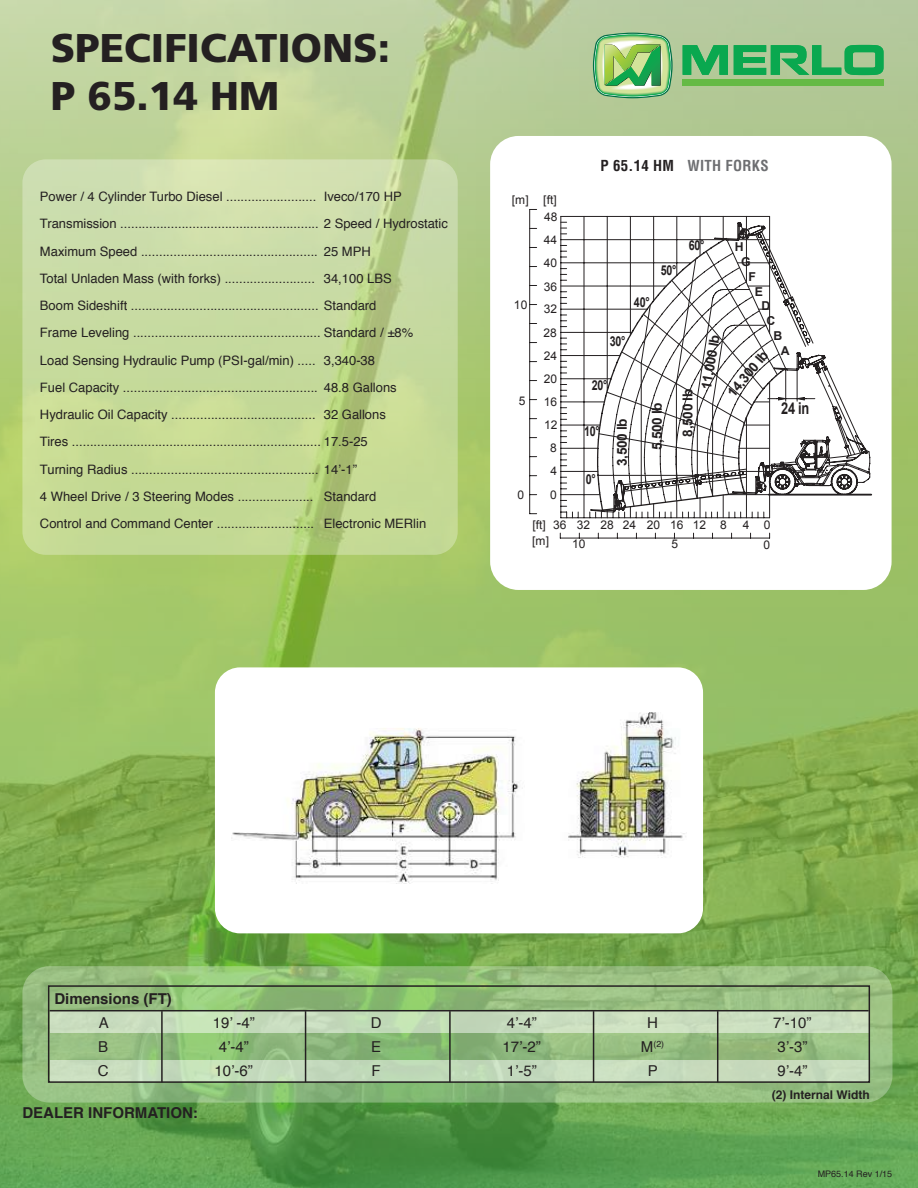
<style>
.page{position:relative;width:918px;height:1188px;background:#fff}
.page>*{position:absolute;margin:0;border:0;box-sizing:border-box;transform-origin:0 0}
.t1{font:900 40.05px/48.2px "Frutiger LT Std";color:#242021}
.t2{font:700 16.35px "Arial";color:#242021;scale:.78 1}
.t3{font:15px/24px "Helvetica";color:#242021}
.t4{font:700 15px "Helvetica";color:#242021}
.t5{font:700 condensed 14.85px "Helvetica LT Std";letter-spacing:.02em;color:#6d6e71}
.t6{font:700 13.65px "Arial";letter-spacing:-.025em;color:#242021}
.t7{font:700 13.65px "Arial";letter-spacing:-.025em;color:#242021;scale:.78 1}
.t8{font:13.05px/27.3px "Helvetica";color:#242021}
.t9{font:700 12.3px "Arial";color:#242021}
.t10{font:12px/16.5px "Arial";color:#242021;text-align:right}
.t11{font:700 12px "Helvetica";color:#242021}
.t12{font:9px "Helvetica";color:#242021}
.t13{font:8.7px "Helvetica";color:#242021}
.s1{color:#242021}
.s2{font-size:15px}
</style>
<div class="page">
<img style="left:0;top:0;width:918px;height:1188px">
<div style="left:683px;top:79px;width:201px;height:7px;background:#65ba45"></div>
<svg style="left:683px;top:45px;width:45px;height:30px"></svg>
<svg style="left:734px;top:45px;width:150px;height:30px;background:#4cb46c"></svg>
<svg style="left:593px;top:33px;width:80px;height:65px;background:#8ec57f"></svg>
<div style="left:215px;top:667px;width:488px;height:266px;background:#fff;border-radius:25px"></div>
<img style="left:232px;top:713px;width:454px;height:171px">
<svg style="left:22px;top:966px;width:870px;height:137px;background:#92bd7d"></svg>
<div style="left:50px;top:1011px;width:820px;height:21px;background:#c9ddbd"></div>
<div style="left:50px;top:1060px;width:820px;height:22px;background:#c5dbbc"></div>
<div style="left:48px;top:985px;width:822px;height:98px;border:2px solid #242021"></div>
<hr style="left:50px;top:1010px;width:819px;height:1px;background:#242021">
<hr style="left:161px;top:1011px;width:2px;height:71px;background:#242021">
<hr style="left:305px;top:1011px;width:1px;height:71px;background:#242021">
<hr style="left:449px;top:1011px;width:2px;height:71px;background:#242021">
<hr style="left:593px;top:1011px;width:1px;height:71px;background:#242021">
<div style="left:490px;top:136px;width:402px;height:454px;background:#fff;border-radius:28px"></div>
<hr style="left:717px;top:1011px;width:1px;height:71px;background:#242021">
<svg style="left:22px;top:159px;width:436px;height:396px;background:#c6d99c"></svg>
<hr style="left:561px;top:494px;width:39px;height:1px;background:#242021">
<hr style="left:561px;top:518px;width:209px;height:1px;background:#242021">
<hr style="left:561px;top:471px;width:37px;height:1px;background:#242021">
<hr style="left:561px;top:448px;width:37px;height:1px;background:#242021">
<hr style="left:561px;top:425px;width:39px;height:1px;background:#242021">
<hr style="left:561px;top:402px;width:43px;height:1px;background:#242021">
<hr style="left:561px;top:379px;width:50px;height:1px;background:#242021">
<hr style="left:561px;top:355px;width:59px;height:1px;background:#242021">
<hr style="left:561px;top:332px;width:71px;height:1px;background:#242021">
<hr style="left:561px;top:309px;width:86px;height:1px;background:#242021">
<hr style="left:561px;top:263px;width:130px;height:1px;background:#242021">
<hr style="left:561px;top:239px;width:163px;height:1px;background:#242021">
<hr style="left:584px;top:216px;width:1px;height:302px;background:#242021">
<hr style="left:561px;top:216px;width:1px;height:302px;background:#242021">
<svg style="left:561px;top:500px;width:18px;height:18px"></svg>
<svg style="left:561px;top:477px;width:6px;height:13px"></svg>
<svg style="left:561px;top:454px;width:6px;height:12px"></svg>
<svg style="left:561px;top:431px;width:6px;height:12px"></svg>
<svg style="left:561px;top:407px;width:6px;height:13px"></svg>
<svg style="left:561px;top:384px;width:6px;height:13px"></svg>
<svg style="left:561px;top:361px;width:6px;height:13px"></svg>
<svg style="left:561px;top:338px;width:6px;height:12px"></svg>
<svg style="left:561px;top:315px;width:6px;height:12px"></svg>
<svg style="left:561px;top:292px;width:6px;height:12px"></svg>
<svg style="left:561px;top:268px;width:6px;height:13px"></svg>
<svg style="left:561px;top:245px;width:6px;height:13px"></svg>
<hr style="left:560px;top:538px;width:210px;height:1px;background:#242021">
<hr style="left:529px;top:209px;width:1px;height:305px;background:#242021">
<hr style="left:561px;top:286px;width:105px;height:1px;background:#242021">
<hr style="left:561px;top:216px;width:209px;height:1px;background:#242021">
<svg style="left:561px;top:222px;width:6px;height:13px"></svg>
<hr style="left:769px;top:494px;width:102px;height:2px;background:#242021">
<svg style="left:590px;top:216px;width:280px;height:302px"></svg>
<h1 class="t1" style="left:51px;top:24px;width:341px">SPECIFICATIONS:<br>P 65.14 HM</h1>
<p class="t8" style="left:40px;top:183px;width:409px">Power / 4 Cylinder Turbo Diesel .........................<br>Transmission ....................................................... 2 Speed / Hydrostatic Maximum Speed .................................................<br>Total Unladen Mass (with forks) .........................<br>Boom Sideshift .................................................... Standard<br>Frame Leveling .................................................... Standard / ±8%<br>Load Sensing Hydraulic Pump (PSI-gal/min) .....<br>Fuel Capacity ......................................................<br>Hydraulic Oil Capacity ........................................<br>Tires ..................................................................... 17.5-25<br>Turning Radius .................................................... 14’-1”<br>4 Wheel Drive / 3 Steering Modes .....................<br>Control and Command Center ...........................</p>
<p class="t8" style="left:324px;top:183px;width:79px">Iveco/170 HP</p>
<p class="t8" style="left:324px;top:238px;width:69px">25 MPH<br>34,100 LBS</p>
<p class="t8" style="left:324px;top:347px;width:74px">3,340-38<br>48.8 Gallons<br>32 Gallons</p>
<p class="t8" style="left:324px;top:483px;width:104px">Standard<br>Electronic MERlin</p>
<p class="t10" style="left:512px;top:192px;width:47px">[m] [ft]<br>48</p>
<p class="t10" style="left:544px;top:231px;width:15px">44</p>
<p class="t10" style="left:544px;top:255px;width:15px">40</p>
<p class="t10" style="left:544px;top:279px;width:15px">36</p>
<p class="t10" style="left:514px;top:297px;width:15px">10</p>
<p class="t10" style="left:544px;top:300px;width:15px">32</p>
<p class="t10" style="left:544px;top:324px;width:15px">28</p>
<p class="t10" style="left:544px;top:348px;width:15px">24</p>
<p class="t10" style="left:544px;top:371px;width:15px">20</p>
<p class="t10" style="left:519px;top:393px;width:8px">5</p>
<p class="t10" style="left:544px;top:393px;width:15px">16</p>
<p class="t10" style="left:544px;top:417px;width:15px">12</p>
<p class="t10" style="left:550px;top:440px;width:8px">8</p>
<p class="t10" style="left:551px;top:462px;width:8px">4</p>
<p class="t10" style="left:518px;top:487px;width:8px">0</p>
<p class="t10" style="left:550px;top:487px;width:8px">0</p>
<p class="t5" style="left:601px;top:156px;width:170px"><span class="s1">P 65.14 HM</span> WITH FORKS</p>
<p class="t7" style="left:634px;top:294px;width:22px">40°</p>
<p class="t7" style="left:661px;top:262px;width:22px">50°</p>
<p class="t7" style="left:689px;top:236px;width:22px">60°</p>
<p class="t9" style="left:735px;top:239px;width:10px">H</p>
<p class="t9" style="left:741px;top:253px;width:11px">G</p>
<p class="t9" style="left:749px;top:268px;width:9px">F</p>
<p class="t9" style="left:755px;top:283px;width:10px">E</p>
<p class="t9" style="left:762px;top:298px;width:10px">D</p>
<p class="t9" style="left:767px;top:313px;width:10px">C</p>
<p class="t7" style="left:610px;top:332px;width:22px">30°</p>
<p class="t7" style="left:592px;top:376px;width:22px">20°</p>
<p class="t7" style="left:584px;top:422px;width:22px">10°</p>
<p class="t7" style="left:586px;top:470px;width:14px">0°</p>
<p class="t6" style="left:613px;top:466px;width:49px;rotate:-90deg">3,500 lb</p>
<p class="t6" style="left:648px;top:450px;width:49px;rotate:-90deg">5,500 lb</p>
<p class="t9" style="left:773px;top:327px;width:10px">B</p>
<p class="t6" style="left:697px;top:388px;width:57px;rotate:-80deg">11,000 lb</p>
<p class="t9" style="left:781px;top:342px;width:10px">A</p>
<p class="t6" style="left:723px;top:389px;width:57px;rotate:-50deg">14,300 lb</p>
<p class="t6" style="left:679px;top:437px;width:49px;rotate:-90deg">8,500 lb</p>
<p class="t2" style="left:781px;top:398px;width:38px">24 in</p>
<p class="t10" style="left:532px;top:517px;width:196px">[ft] 36 32 28 24 20 16 12 8</p>
<p class="t10" style="left:743px;top:517px;width:29px">4 0</p>
<p class="t10" style="left:532px;top:533px;width:18px">[m]</p>
<p class="t10" style="left:572px;top:536px;width:15px">10</p>
<p class="t10" style="left:672px;top:536px;width:8px">5</p>
<p class="t10" style="left:764px;top:536px;width:8px">0</p>
<p class="t4" style="left:54px;top:987px;width:119px">Dimensions (FT)</p>
<p class="t3" style="left:98px;top:1011px;width:12px;text-align:justify">A B C</p>
<p class="t3" style="left:213px;top:1011px;width:43px">19’ -4”<br>4’-4”<br>10’-6”</p>
<p class="t3" style="left:371px;top:1011px;width:12px;text-align:justify">D E F</p>
<p class="t3" style="left:503px;top:1011px;width:40px">4’-4”<br>17’-2”<br>1’-5”</p>
<p class="t3" style="left:647px;top:1011px;width:12px">H</p>
<p class="t13" style="left:641px;top:1037px;width:25px"><span class="s2">M</span>(2)</p>
<p class="t3" style="left:648px;top:1059px;width:12px">P</p>
<p class="t4" style="left:22px;top:1100px;width:177px">DEALER INFORMATION:</p>
<p class="t3" style="left:773px;top:1011px;width:40px">7’-10”<br>3’-3”<br>9’-4”</p>
<p class="t11" style="left:772px;top:1085px;width:99px">(2) Internal Width</p>
<p class="t12" style="left:818px;top:1167px;width:76px">MP65.14 Rev 1/15</p>
</div>
